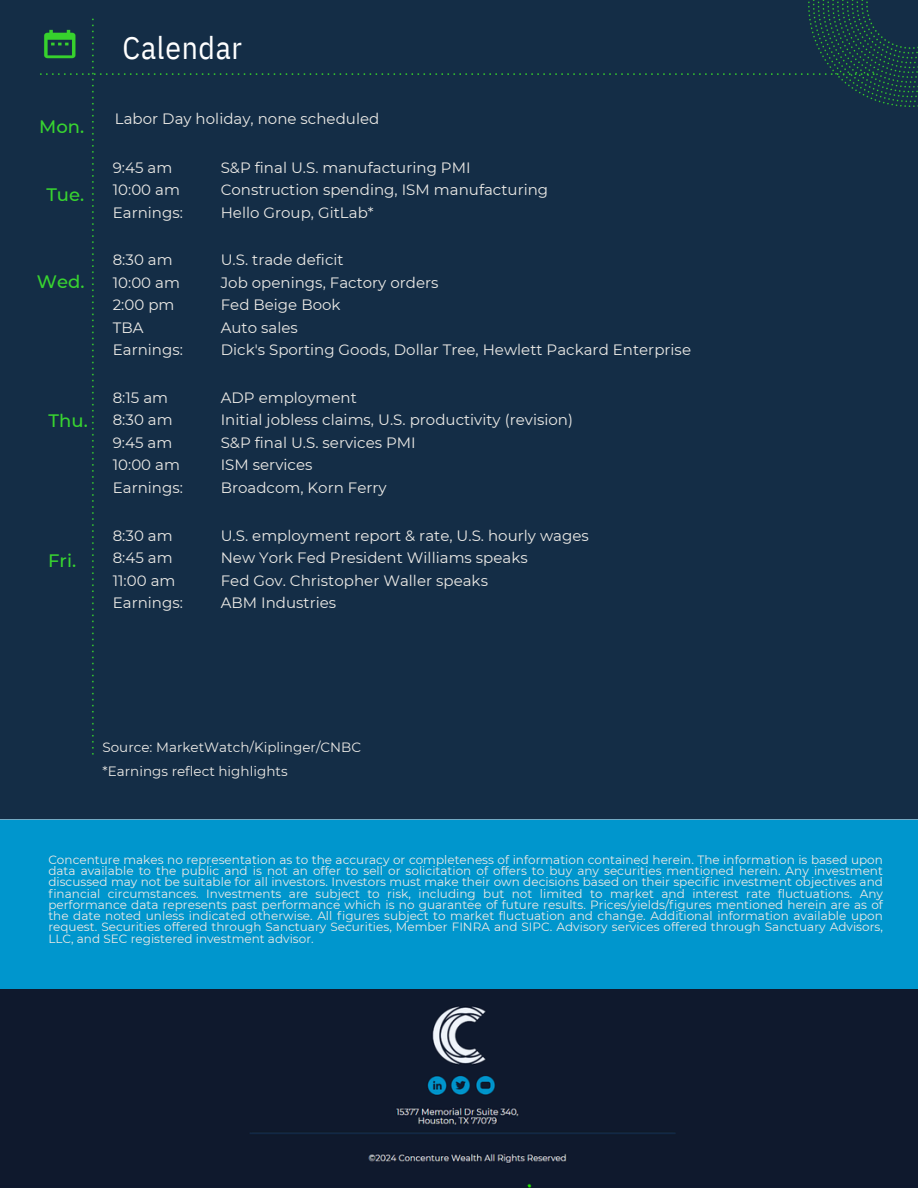
<style>
.page{position:relative;width:918px;height:1188px;background:#fff}
.page>*{position:absolute;margin:0;border:0;box-sizing:border-box;transform-origin:0 0}
.t1{font:31.5px "IBM Plex Sans Cond";letter-spacing:.02em;color:#fff}
.t2{font:500 18px "Montserrat";color:#38d430}
.t3{font:15px/22.5px "Montserrat";color:#eceae6}
.t4{font:13.5px/23.7px "Montserrat";color:#eceae6}
.t5{font:12px/11.2px "Montserrat";color:#edeae6;text-align:justify}
</style>
<div class="page">
<img style="left:0;top:0;width:918px;height:990px">
<div style="left:0;top:990px;width:918px;height:198px;background:#0f192d"></div>
<h2 class="t2" style="left:39px;top:115px;width:47px">Mon.</h2>
<h2 class="t2" style="left:46px;top:183px;width:39px">Tue.</h2>
<h2 class="t2" style="left:37px;top:270px;width:49px">Wed.</h2>
<h2 class="t2" style="left:49px;top:410px;width:41px">Thu.</h2>
<h2 class="t2" style="left:48px;top:550px;width:30px">Fri.</h2>
<h1 class="t1" style="left:123px;top:26px;width:121px">Calendar</h1>
<h3 class="t3" style="left:115px;top:108px;width:266px">Labor Day holiday, none scheduled</h3>
<h3 class="t3" style="left:221px;top:156px;width:329px">S&amp;P final U.S. manufacturing PMI<br>Construction spending, ISM manufacturing<br>Hello Group, GitLab*</h3>
<h3 class="t3" style="left:113px;top:156px;width:72px">9:45 am<br>10:00 am<br>Earnings:</h3>
<h3 class="t3" style="left:113px;top:249px;width:72px">8:30 am<br>10:00 am<br>2:00 pm<br>TBA<br>Earnings:</h3>
<h3 class="t3" style="left:113px;top:386px;width:72px">8:15 am<br>8:30 am<br>9:45 am<br>10:00 am<br>Earnings:</h3>
<h3 class="t3" style="left:113px;top:524px;width:72px">8:30 am<br>8:45 am<br>11:00 am<br>Earnings:</h3>
<h5 class="t3" style="left:221px;top:249px;width:472px">U.S. trade deficit<br>Job openings, Factory orders<br>Fed Beige Book<br>Auto sales<br>Dick's Sporting Goods, Dollar Tree, Hewlett Packard Enterprise</h5>
<h3 class="t3" style="left:221px;top:386px;width:354px">ADP employment<br>Initial jobless claims, U.S. productivity (revision)<br>S&amp;P final U.S. services PMI<br>ISM services<br>Broadcom, Korn Ferry</h3>
<h4 class="t3" style="left:221px;top:524px;width:370px">U.S. employment report &amp; rate, U.S. hourly wages New York Fed President Williams speaks<br>Fed Gov. Christopher Waller speaks<br>ABM Industries</h4>
<p class="t4" style="left:102px;top:735px;width:260px">Source: MarketWatch/Kiplinger/CNBC *Earnings reflect highlights</p>
<p class="t5" style="left:48px;top:854px;width:836px">Concenture makes no representation as to the accuracy or completeness of information contained herein. The information is based upon data available to the public and is not an offer to sell or solicitation of offers to buy any securities mentioned herein. Any investment discussed may not be suitable for all investors. Investors must make their own decisions based on their specific investment objectives and financial circumstances. Investments are subject to risk, including but not limited to market and interest rate fluctuations. Any performance data represents past performance which is no guarantee of future results. Prices/yields/figures mentioned herein are as of the date noted unless indicated otherwise. All figures subject to market fluctuation and change. Additional information available upon request. Securities offered through Sanctuary Securities, Member FINRA and SIPC. Advisory services offered through Sanctuary Advisors, LLC, and SEC registered investment advisor.</p>
</div>
